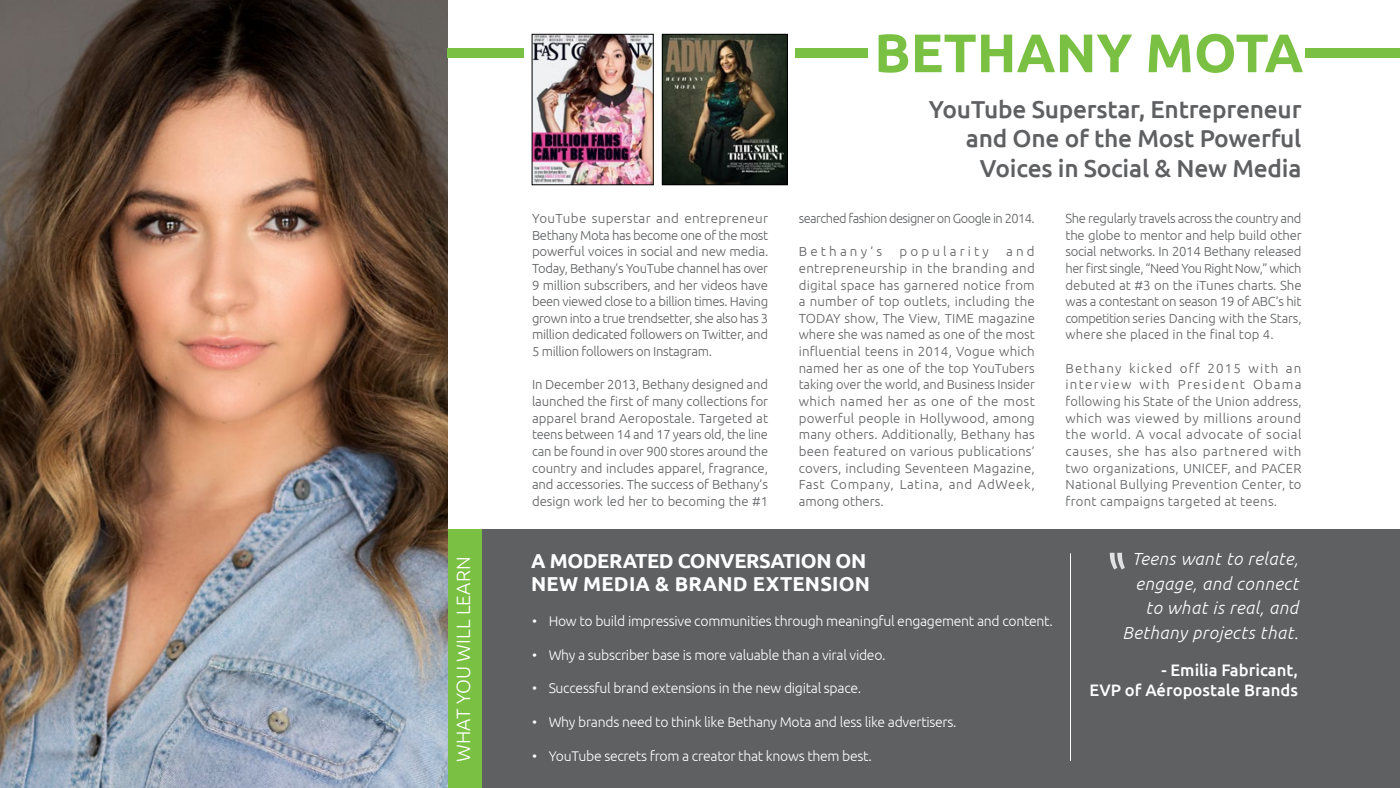
<style>
.page{position:relative;width:1400px;height:788px;background:#fff}
.page>*{position:absolute;margin:0;border:0;box-sizing:border-box;transform-origin:0 0}
.t1{font:700 54.16px "Ubuntu";color:#7ac143}
.t2{font:500 24.5px/29.4px "Ubuntu";letter-spacing:-.01em;color:#5f6062;text-align:right}
.t3{font:700 20.12px/23.6px "Ubuntu";letter-spacing:-.005em;color:#fff}
.t4{font:300 19.25px "Ubuntu";color:#fff}
.t5{font:italic 300 17.5px/24.5px "Ubuntu";letter-spacing:.03em;color:#fff;text-align:right}
.t6{font:500 16.62px/19.9px "Ubuntu";color:#fff;text-align:right}
.t7{font:300 14px "Ubuntu";letter-spacing:-.02em;color:#fff}
.t8{font:300 13.12px/16.6px "Ubuntu";color:#5f6062;text-align:justify}
.t9{font:300 13.12px "Ubuntu";letter-spacing:-.04em;color:#5f6062}
.t10{font:300 13.12px "Ubuntu";letter-spacing:.235em;color:#5f6062}
</style>
<div class="page">
<div style="left:447px;top:530px;width:953px;height:258px;background:#5f6062"></div>
<hr style="left:1070px;top:553px;width:1px;height:207px;background:#fff">
<div style="left:447px;top:530px;width:35px;height:258px;background:#7ac143"></div>
<svg style="left:1110px;top:552px;width:15px;height:17px"></svg>
<div style="left:795px;top:48px;width:73px;height:10px;background:#7ac143"></div>
<div style="left:1306px;top:48px;width:94px;height:10px;background:#7ac143"></div>
<img style="left:0;top:0;width:447px;height:788px">
<img style="left:534px;top:36px;width:117px;height:147px">
<div style="left:532px;top:34px;width:121px;height:151px;border:1px solid #000"></div>
<div style="left:447px;top:48px;width:77px;height:10px;background:#7ac143"></div>
<img style="left:664px;top:36px;width:121px;height:147px">
<div style="left:662px;top:34px;width:125px;height:151px;border:1px solid #000"></div>
<h3 class="t4" style="left:452px;top:761px;width:206px;rotate:-90deg">WHAT YOU WILL LEARN</h3>
<h1 class="t1" style="left:874px;top:20px;width:431px">BETHANY MOTA</h1>
<p class="t8" style="left:532px;top:210px;width:238px">YouTube superstar and entrepreneur Bethany Mota has become one of the most powerful voices in social and new media.<br>Today, Bethany’s YouTube channel has over 9 million subscribers, and her videos have been viewed close to a billion times. Having grown into a true trendsetter, she also has 3 million dedicated followers on Twitter, and 5 million followers on Instagram.</p>
<p class="t8" style="left:532px;top:376px;width:238px">In December 2013, Bethany designed and launched the first of many collections for apparel brand Aeropostale. Targeted at teens between 14 and 17 years old, the line can be found in over 900 stores around the country and includes apparel, fragrance, and accessories. The success of Bethany’s design work led her to becoming the #1</p>
<h2 class="t2" style="left:929px;top:94px;width:374px">YouTube Superstar, Entrepreneur and One of the Most Powerful<br>Voices in Social &amp; New Media</h2>
<p class="t9" style="left:799px;top:210px;width:237px">searched fashion designer on Google in 2014.</p>
<p class="t10" style="left:799px;top:244px;width:85px">Bethany’s</p>
<p class="t10" style="left:900px;top:244px;width:91px">popularity</p>
<p class="t8" style="left:799px;top:243px;width:238px;text-indent:207px">and entrepreneurship in the branding and digital space has garnered notice from a number of top outlets, including the TODAY show, The View, TIME magazine where she was named as one of the most influential teens in 2014, Vogue which named her as one of the top YouTubers taking over the world, and Business Insider which named her as one of the most powerful people in Hollywood, among many others. Additionally, Bethany has been featured on various publications’ covers, including Seventeen Magazine, Fast Company, Latina, and AdWeek, among others.</p>
<p class="t8" style="left:1066px;top:210px;width:238px">She regularly travels across the country and the globe to mentor and help build other social networks. In 2014 Bethany released her first single, “Need You Right Now,” which debuted at #3 on the iTunes charts. She was a contestant on season 19 of ABC’s hit competition series Dancing with the Stars, where she placed in the final top 4.</p>
<p class="t8" style="left:1066px;top:359px;width:238px">Bethany kicked off 2015 with an interview with President Obama following his State of the Union address, which was viewed by millions around the world. A vocal advocate of social causes, she has also partnered with two organizations, UNICEF, and PACER National Bullying Prevention Center, to front campaigns targeted at teens.</p>
<h3 class="t3" style="left:531px;top:548px;width:340px">A MODERATED CONVERSATION ON<br>NEW MEDIA &amp; BRAND EXTENSION</h3>
<p class="t7" style="left:532px;top:612px;width:7px">•</p>
<p class="t7" style="left:532px;top:646px;width:7px">•</p>
<p class="t7" style="left:532px;top:680px;width:7px">•</p>
<p class="t7" style="left:532px;top:713px;width:7px">•</p>
<p class="t7" style="left:532px;top:747px;width:7px">•</p>
<p class="t7" style="left:549px;top:612px;width:506px">How to build impressive communities through meaningful engagement and content.</p>
<p class="t7" style="left:549px;top:646px;width:338px">Why a subscriber base is more valuable than a viral video.</p>
<p class="t7" style="left:549px;top:680px;width:314px">Successful brand extensions in the new digital space.</p>
<p class="t7" style="left:549px;top:713px;width:410px">Why brands need to think like Bethany Mota and less like advertisers.</p>
<p class="t7" style="left:549px;top:747px;width:325px">YouTube secrets from a creator that knows them best.</p>
<h3 class="t5" style="left:1122px;top:546px;width:178px">Teens want to relate, engage, and connect to what is real, and<br>Bethany projects that.</h3>
<p class="t6" style="left:1090px;top:659px;width:210px">- Emilia Fabricant,<br>EVP of Aéropostale Brands</p>
</div>
